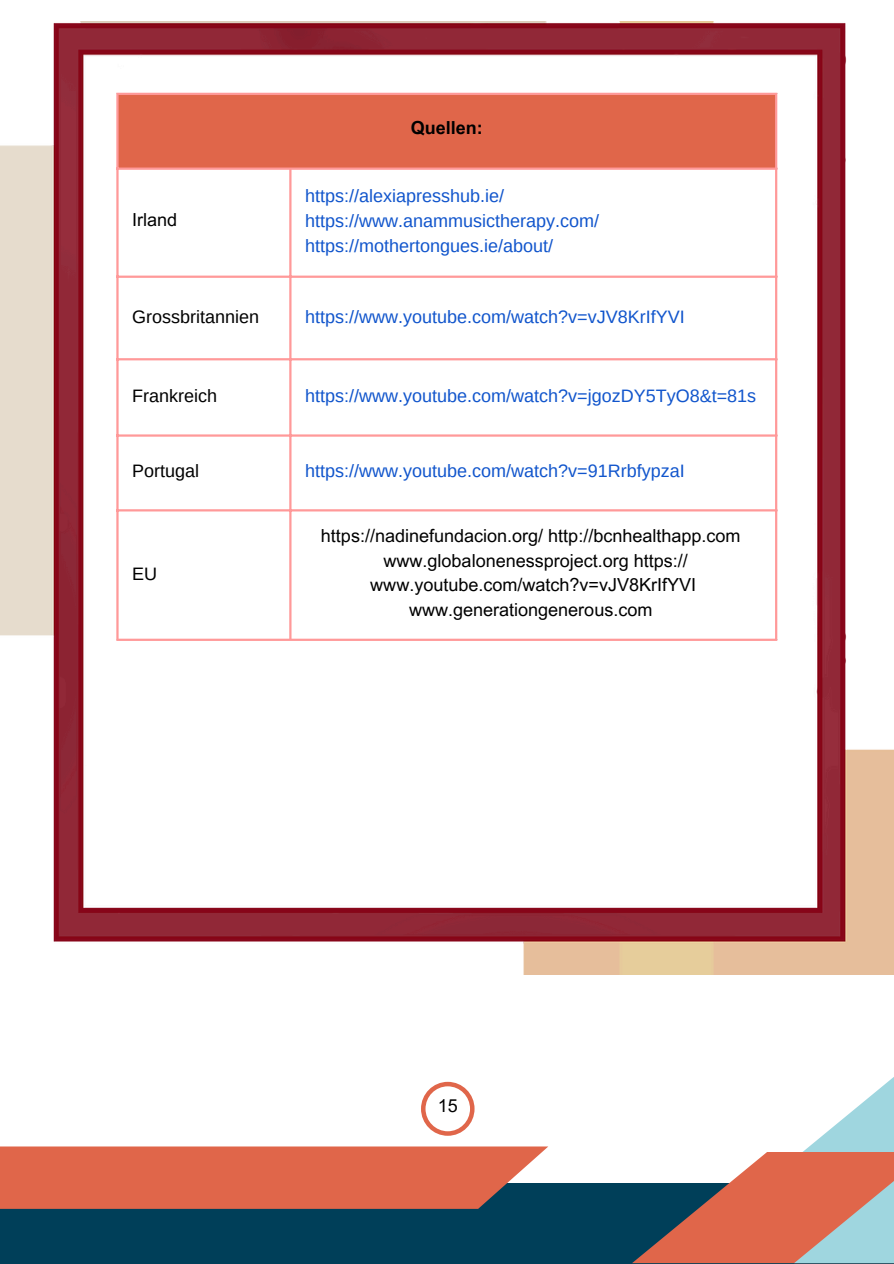
<style>
.page{position:relative;width:894px;height:1264px;background:#fff}
.page>*{position:absolute;margin:0;border:0;box-sizing:border-box;transform-origin:0 0}
.t1{font:18px "Arimo";color:#15c}
.t2{font:18px/24.8px "Arial MT Pro";color:#000;text-align:center}
.t3{font:18px "Arimo";color:#000}
.t4{font:700 18px "Arial MT Pro";color:#000}
</style>
<div class="page">
<svg style="left:804px;top:1077px;width:89px;height:74px"></svg>
<div style="left:0;top:1182px;width:893px;height:81px;background:#003f59"></div>
<svg style="left:632px;top:1151px;width:261px;height:112px"></svg>
<svg style="left:0;top:1146px;width:548px;height:62px;background:#d8684f"></svg>
<img style="left:0;top:21px;width:893px;height:953px">
<div style="left:117px;top:94px;width:659px;height:75px;background:#e0664a"></div>
<hr style="left:116px;top:95px;width:2px;height:543px;background:#f99">
<hr style="left:289px;top:170px;width:2px;height:468px;background:#f99">
<hr style="left:774px;top:95px;width:3px;height:543px;background:#f99">
<hr style="left:116px;top:93px;width:661px;height:2px;background:#f99">
<hr style="left:116px;top:167px;width:661px;height:3px;background:#f99">
<hr style="left:116px;top:275px;width:661px;height:3px;background:#f99">
<hr style="left:116px;top:358px;width:661px;height:2px;background:#f99">
<hr style="left:116px;top:434px;width:661px;height:2px;background:#f99">
<hr style="left:116px;top:509px;width:661px;height:2px;background:#f99">
<hr style="left:116px;top:638px;width:661px;height:3px;background:#f99">
<svg style="left:421px;top:1081px;width:53px;height:54px"></svg>
<p class="t2" style="left:132px;top:210px;width:47px">Irland</p>
<p class="t4" style="left:410px;top:121px;width:74px">Quellen:</p>
<p class="t1" style="left:305px;top:186px;width:200px">https://alexiapresshub.ie/</p>
<p class="t1" style="left:305px;top:211px;width:295px">https://www.anammusictherapy.com/</p>
<p class="t1" style="left:305px;top:236px;width:249px">https://mothertongues.ie/about/</p>
<p class="t3" style="left:132px;top:306px;width:129px">Grossbritannien</p>
<p class="t1" style="left:305px;top:306px;width:381px">https://www.youtube.com/watch?v=vJV8KrIfYVI</p>
<p class="t3" style="left:132px;top:386px;width:86px">Frankreich</p>
<p class="t1" style="left:305px;top:386px;width:452px">https://www.youtube.com/watch?v=jgozDY5TyO8&amp;t=81s</p>
<p class="t3" style="left:132px;top:461px;width:68px">Portugal</p>
<p class="t1" style="left:305px;top:461px;width:381px">https://www.youtube.com/watch?v=91RrbfypzaI</p>
<p class="t3" style="left:132px;top:564px;width:26px">EU</p>
<p class="t2" style="left:321px;top:525px;width:421px">https://nadinefundacion.org/ http://bcnhealthapp.com</p>
<p class="t2" style="left:370px;top:550px;width:327px">www.globalonenessproject.org https:// www.youtube.com/watch?v=vJV8KrIfYVI www.generationgenerous.com</p>
<p class="t2" style="left:437px;top:1095px;width:22px">15</p>
</div>
